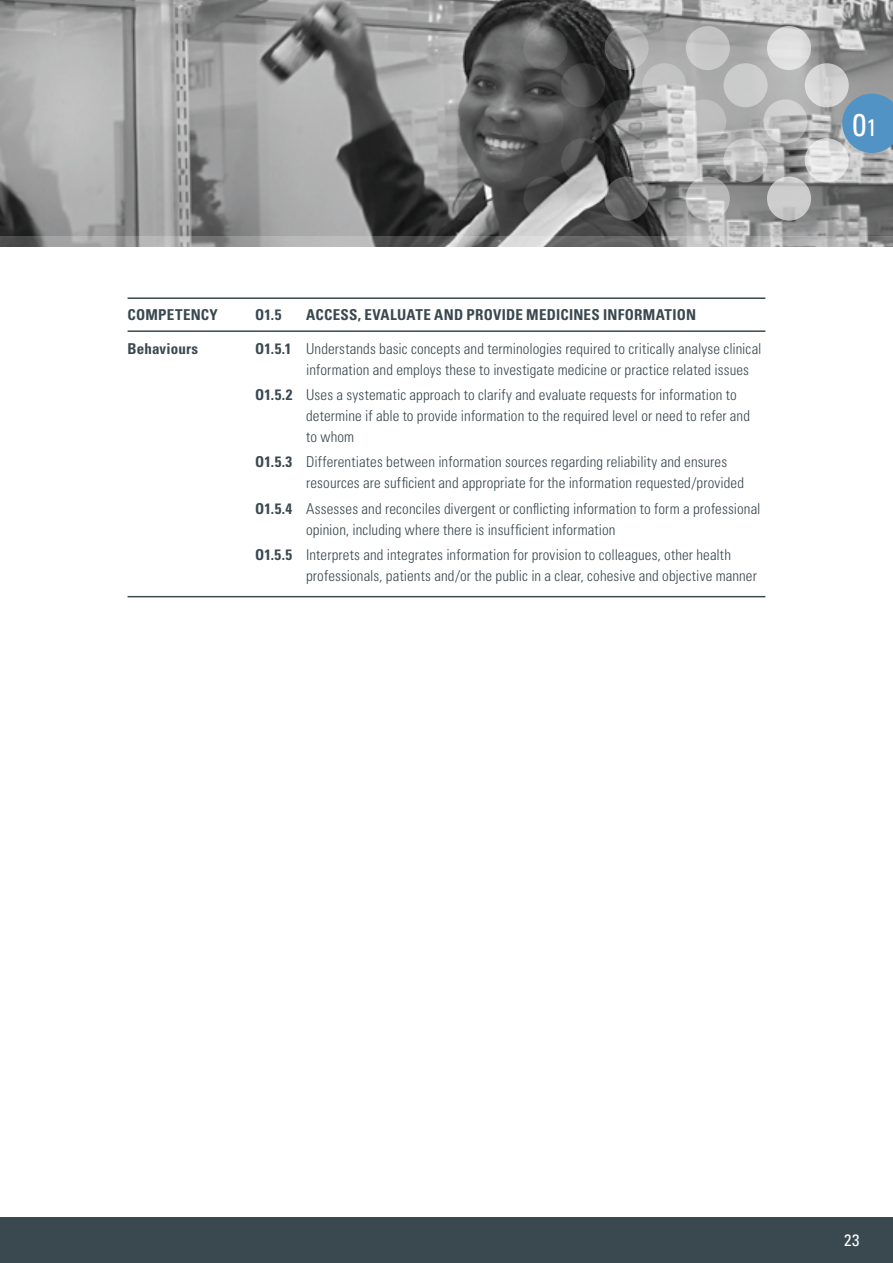
<style>
.page{position:relative;width:893px;height:1263px;background:#fff}
.page>*{position:absolute;margin:0;border:0;box-sizing:border-box;transform-origin:0 0}
.t1{font:condensed 31.5px "Univers";color:#fff}
.t2{font:condensed 16.5px "Univers";color:#fff}
.t3{font:300 condensed 15px/21px "Univers";letter-spacing:.01em;color:#3a484f}
.t4{font:700 condensed 15px "Univers";letter-spacing:.015em;color:#3a484f}
.s1{font-weight:700}
.s2{font-size:24px}
</style>
<div class="page">
<div style="left:0;top:1217px;width:893px;height:46px;background:#3a484f"></div>
<hr style="left:128px;top:297px;width:637px;height:2px;background:#3a484f">
<hr style="left:128px;top:330px;width:637px;height:2px;background:#3a484f">
<hr style="left:128px;top:596px;width:637px;height:1px;background:#3a484f">
<img style="left:0;top:0;width:893px;height:236px">
<svg style="left:0;top:236px;width:893px;height:11px;background:#979797"></svg>
<svg style="left:805px;top:138px;width:44px;height:44px"></svg>
<svg style="left:767px;top:177px;width:44px;height:44px;background:#c8c8c8"></svg>
<div style="left:767px;top:26px;width:44px;height:44px;background:#e0e0e1;border-radius:50%"></div>
<div style="left:805px;top:63px;width:44px;height:44px;background:linear-gradient(to bottom,#cacaca,#dbdbdc);border-radius:50%"></div>
<svg style="left:601px;top:99px;width:44px;height:44px;background:#6e6e6e"></svg>
<svg style="left:561px;top:138px;width:44px;height:44px;background:#666"></svg>
<svg style="left:523px;top:177px;width:44px;height:44px;background:#828283"></svg>
<svg style="left:523px;top:26px;width:44px;height:44px;background:#717171"></svg>
<svg style="left:561px;top:63px;width:44px;height:44px;background:#494949"></svg>
<svg style="left:520px;top:99px;width:44px;height:44px;background:#636464"></svg>
<svg style="left:480px;top:138px;width:44px;height:44px;background:#6a6b6b"></svg>
<svg style="left:442px;top:177px;width:44px;height:44px;background:#69696a"></svg>
<svg style="left:442px;top:26px;width:44px;height:44px;background:#7e7e7f"></svg>
<svg style="left:480px;top:63px;width:44px;height:44px;background:#606061"></svg>
<svg style="left:682px;top:99px;width:44px;height:44px;background:#c6c6c6"></svg>
<svg style="left:642px;top:138px;width:44px;height:44px;background:#c6c6c7"></svg>
<svg style="left:605px;top:177px;width:44px;height:44px;background:#616262"></svg>
<svg style="left:605px;top:26px;width:44px;height:44px;background:#919191"></svg>
<svg style="left:642px;top:63px;width:44px;height:44px;background:#c6c7c7"></svg>
<svg style="left:763px;top:99px;width:44px;height:44px;background:#c2c2c3"></svg>
<svg style="left:723px;top:138px;width:45px;height:44px;background:#bdbebe"></svg>
<svg style="left:686px;top:177px;width:44px;height:44px;background:#bebebf"></svg>
<div style="left:686px;top:26px;width:44px;height:44px;background:#c7c7c8;border-radius:50%"></div>
<div style="left:723px;top:63px;width:45px;height:44px;background:#cbcbcb;border-radius:50%"></div>
<svg style="left:842px;top:94px;width:51px;height:59px;background:#6298c3"></svg>
<p class="t4" style="left:128px;top:306px;width:92px">COMPETENCY</p>
<p class="t4" style="left:255px;top:306px;width:28px">O1.5</p>
<p class="t4" style="left:306px;top:306px;width:392px">ACCESS, EVALUATE AND PROVIDE MEDICINES INFORMATION</p>
<p class="t4" style="left:128px;top:339px;width:72px">Behaviours</p>
<p class="t3" style="left:306px;top:338px;width:457px;text-indent:-51px"><span class="s1">O1.5.1</span> Understands basic concepts and terminologies required to critically analyse clinical information and employs these to investigate medicine or practice related issues</p>
<p class="t3" style="left:306px;top:384px;width:445px;text-indent:-51px"><span class="s1">O1.5.2</span> Uses a systematic approach to clarify and evaluate requests for information to determine if able to provide information to the required level or need to refer and to whom</p>
<p class="t3" style="left:306px;top:452px;width:439px;text-indent:-51px"><span class="s1">O1.5.3</span> Differentiates between information sources regarding reliability and ensures resources are sufficient and appropriate for the information requested/provided</p>
<p class="t3" style="left:306px;top:498px;width:456px;text-indent:-51px"><span class="s1">O1.5.4</span> Assesses and reconciles divergent or conflicting information to form a professional opinion, including where there is insufficient information</p>
<p class="t3" style="left:306px;top:544px;width:452px;text-indent:-51px"><span class="s1">O1.5.5</span> Interprets and integrates information for provision to colleagues, other health professionals, patients and/or the public in a clear, cohesive and objective manner</p>
<h1 class="t1" style="left:852px;top:105px;width:26px">0<span class="s2">1</span></h1>
<p class="t2" style="left:844px;top:1230px;width:17px">23</p>
</div>
